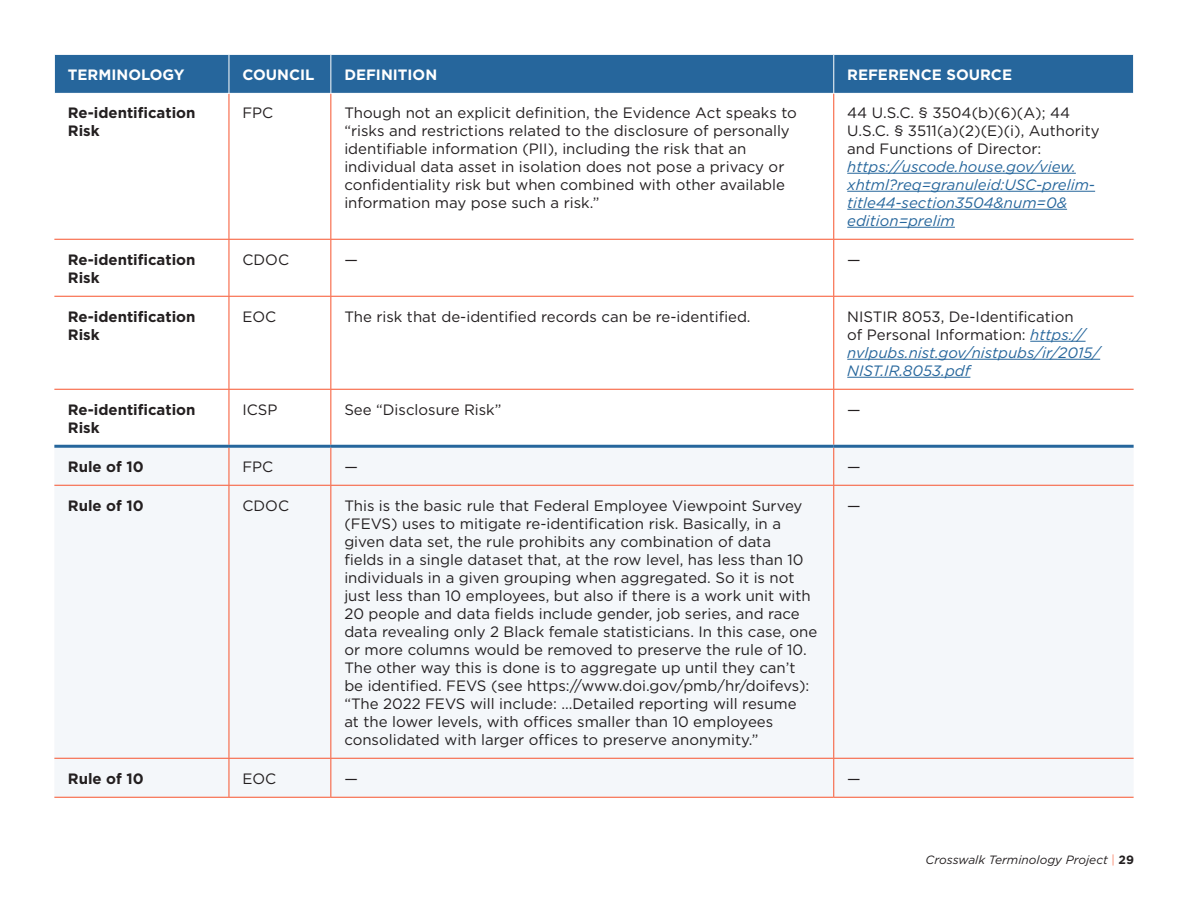
<style>
.page{position:relative;width:1188px;height:918px;background:#fff}
.page>*{position:absolute;margin:0;border:0;box-sizing:border-box;transform-origin:0 0}
.P_-_TR{font:15px/18px "Gotham";color:#231f20}
.P_-_TR-2{font:italic 15px/18px "Gotham";color:#26669c}
.P_-_TD_Left_Column{font:700 15px/18px "Gotham";color:#231f20}
.t1{font:700 15px "Gotham";color:#fff}
.t2{font:italic 12px "Gotham";color:#231f20}
.s1{font-style:normal;color:#231f20}
.s2{font-weight:300;font-style:normal;color:#f7542e}
.s3{font-weight:700;font-style:normal}
</style>
<div class="page">
<div style="left:55px;top:55px;width:1078px;height:38px;background:#26669c"></div>
<svg style="left:54px;top:94px;width:1080px;height:351px"></svg>
<div style="left:54px;top:448px;width:1080px;height:349px;background:#f4f7fa"></div>
<hr style="left:330px;top:55px;width:1px;height:38px;background:#fff">
<hr style="left:833px;top:55px;width:1px;height:38px;background:#fff">
<hr style="left:229px;top:94px;width:1px;height:145px;background:#f7542e">
<hr style="left:330px;top:94px;width:1px;height:145px;background:#f7542e">
<hr style="left:833px;top:94px;width:1px;height:145px;background:#f7542e">
<hr style="left:54px;top:239px;width:175px;height:1px;background:#f7542e">
<hr style="left:229px;top:239px;width:102px;height:1px;background:#f7542e">
<hr style="left:229px;top:240px;width:1px;height:56px;background:#f7542e">
<hr style="left:331px;top:239px;width:503px;height:1px;background:#f7542e">
<hr style="left:330px;top:240px;width:1px;height:56px;background:#f7542e">
<hr style="left:834px;top:239px;width:300px;height:1px;background:#f7542e">
<hr style="left:833px;top:240px;width:1px;height:56px;background:#f7542e">
<hr style="left:54px;top:296px;width:175px;height:1px;background:#f7542e">
<hr style="left:229px;top:296px;width:102px;height:1px;background:#f7542e">
<hr style="left:229px;top:297px;width:1px;height:92px;background:#f7542e">
<hr style="left:331px;top:296px;width:503px;height:1px;background:#f7542e">
<hr style="left:330px;top:297px;width:1px;height:92px;background:#f7542e">
<hr style="left:834px;top:296px;width:300px;height:1px;background:#f7542e">
<hr style="left:833px;top:297px;width:1px;height:92px;background:#f7542e">
<hr style="left:54px;top:389px;width:175px;height:1px;background:#f7542e">
<hr style="left:229px;top:389px;width:102px;height:1px;background:#f7542e">
<hr style="left:229px;top:390px;width:1px;height:55px;background:#f7542e">
<hr style="left:331px;top:389px;width:503px;height:1px;background:#f7542e">
<hr style="left:330px;top:390px;width:1px;height:55px;background:#f7542e">
<hr style="left:834px;top:389px;width:300px;height:1px;background:#f7542e">
<hr style="left:833px;top:390px;width:1px;height:55px;background:#f7542e">
<hr style="left:229px;top:55px;width:1px;height:38px;background:#fff">
<hr style="left:54px;top:445px;width:175px;height:3px;background:#26669c">
<hr style="left:229px;top:448px;width:1px;height:37px;background:#f7542e">
<hr style="left:229px;top:445px;width:102px;height:3px;background:#26669c">
<hr style="left:331px;top:445px;width:503px;height:3px;background:#26669c">
<hr style="left:330px;top:448px;width:1px;height:37px;background:#f7542e">
<hr style="left:833px;top:448px;width:1px;height:37px;background:#f7542e">
<hr style="left:834px;top:445px;width:300px;height:3px;background:#26669c">
<hr style="left:229px;top:485px;width:102px;height:1px;background:#f7542e">
<hr style="left:331px;top:485px;width:503px;height:1px;background:#f7542e">
<hr style="left:330px;top:486px;width:1px;height:272px;background:#f7542e">
<hr style="left:229px;top:758px;width:102px;height:1px;background:#f7542e">
<hr style="left:229px;top:797px;width:102px;height:1px;background:#f7542e">
<hr style="left:331px;top:758px;width:503px;height:1px;background:#f7542e">
<hr style="left:330px;top:759px;width:1px;height:38px;background:#f7542e">
<hr style="left:331px;top:797px;width:503px;height:1px;background:#f7542e">
<hr style="left:229px;top:759px;width:1px;height:38px;background:#f7542e">
<hr style="left:833px;top:486px;width:1px;height:272px;background:#f7542e">
<hr style="left:833px;top:759px;width:1px;height:38px;background:#f7542e">
<hr style="left:834px;top:485px;width:300px;height:1px;background:#f7542e">
<hr style="left:834px;top:758px;width:300px;height:1px;background:#f7542e">
<hr style="left:834px;top:797px;width:300px;height:1px;background:#f7542e">
<hr style="left:54px;top:797px;width:175px;height:1px;background:#f7542e">
<hr style="left:54px;top:485px;width:175px;height:1px;background:#f7542e">
<hr style="left:229px;top:486px;width:1px;height:272px;background:#f7542e">
<hr style="left:54px;top:758px;width:175px;height:1px;background:#f7542e">
<hr style="left:847px;top:173px;width:229px;height:1px;background:#26669c">
<hr style="left:847px;top:191px;width:248px;height:1px;background:#26669c">
<hr style="left:847px;top:209px;width:220px;height:1px;background:#26669c">
<hr style="left:847px;top:227px;width:108px;height:1px;background:#26669c">
<hr style="left:1030px;top:341px;width:56px;height:1px;background:#26669c">
<hr style="left:847px;top:359px;width:253px;height:1px;background:#26669c">
<hr style="left:847px;top:377px;width:123px;height:1px;background:#26669c">
<p class="t1" style="left:68px;top:65px;width:118px">TERMINOLOGY</p>
<p class="t1" style="left:242px;top:65px;width:74px">COUNCIL</p>
<p class="t1" style="left:344px;top:65px;width:94px">DEFINITION</p>
<p class="t1" style="left:847px;top:65px;width:166px">REFERENCE SOURCE</p>
<p class="P_-_TD_Left_Column" style="left:68px;top:103px;width:129px">Re-identification<br>Risk</p>
<p class="P_-_TR" style="left:242px;top:103px;width:32px">FPC</p>
<p class="P_-_TR" style="left:344px;top:103px;width:454px">Though not an explicit definition, the Evidence Act speaks to “risks and restrictions related to the disclosure of personally identifiable information (PII), including the risk that an individual data asset in isolation does not pose a privacy or confidentiality risk but when combined with other available information may pose such a risk.”</p>
<p class="P_-_TR-2" style="left:847px;top:103px;width:254px"><span class="s1">44 U.S.C. § 3504(b)(6)(A); 44<br>U.S.C. § 3511(a)(2)(E)(i), Authority and Functions of Director: </span>https://uscode.house.gov/view. xhtml?req=granuleid:USC-prelim&shy;title44-section3504&amp;num=0&amp; edition=prelim</p>
<p class="P_-_TD_Left_Column" style="left:68px;top:250px;width:129px">Re-identification<br>Risk</p>
<p class="P_-_TR" style="left:242px;top:250px;width:48px">CDOC</p>
<p class="P_-_TR" style="left:344px;top:250px;width:15px">—</p>
<p class="P_-_TR" style="left:847px;top:250px;width:15px">—</p>
<p class="P_-_TD_Left_Column" style="left:68px;top:307px;width:129px">Re-identification<br>Risk</p>
<p class="P_-_TR" style="left:242px;top:307px;width:35px">EOC</p>
<p class="P_-_TR" style="left:344px;top:307px;width:406px">The risk that de-identified records can be re-identified.</p>
<p class="P_-_TR-2" style="left:847px;top:307px;width:254px"><span class="s1">NISTIR 8053, De-Identification<br>of Personal Information:</span> https:// nvlpubs.nist.gov/nistpubs/ir/2015/<br>NIST.IR.8053.pdf</p>
<p class="P_-_TD_Left_Column" style="left:68px;top:400px;width:129px">Re-identification<br>Risk</p>
<p class="P_-_TR" style="left:242px;top:400px;width:37px">ICSP</p>
<p class="P_-_TR" style="left:344px;top:400px;width:159px">See “Disclosure Risk”</p>
<p class="P_-_TR" style="left:847px;top:400px;width:15px">—</p>
<p class="P_-_TD_Left_Column" style="left:68px;top:457px;width:77px">Rule of 10</p>
<p class="P_-_TR" style="left:242px;top:457px;width:32px">FPC</p>
<p class="P_-_TR" style="left:344px;top:457px;width:15px">—</p>
<p class="P_-_TR" style="left:847px;top:457px;width:15px">—</p>
<p class="P_-_TD_Left_Column" style="left:68px;top:496px;width:77px">Rule of 10</p>
<p class="P_-_TR" style="left:242px;top:496px;width:48px">CDOC</p>
<p class="P_-_TR" style="left:344px;top:496px;width:475px">This is the basic rule that Federal Employee Viewpoint Survey (FEVS) uses to mitigate re-identification risk. Basically, in a given data set, the rule prohibits any combination of data<br>fields in a single dataset that, at the row level, has less than 10 individuals in a given grouping when aggregated. So it is not just less than 10 employees, but also if there is a work unit with 20 people and data fields include gender, job series, and race data revealing only 2 Black female statisticians. In this case, one or more columns would be removed to preserve the rule of 10.<br>The other way this is done is to aggregate up until they can’t be identified. FEVS (see https://www.doi.gov/pmb/hr/doifevs): “The 2022 FEVS will include: ... Detailed reporting will resume<br>at the lower levels, with offices smaller than 10 employees consolidated with larger offices to preserve anonymity.”</p>
<p class="P_-_TR" style="left:847px;top:496px;width:15px">—</p>
<p class="P_-_TD_Left_Column" style="left:68px;top:769px;width:77px">Rule of 10</p>
<p class="P_-_TR" style="left:242px;top:769px;width:35px">EOC</p>
<p class="P_-_TR" style="left:344px;top:769px;width:15px">—</p>
<p class="P_-_TR" style="left:847px;top:769px;width:15px">—</p>
<p class="t2" style="left:926px;top:852px;width:210px">Crosswalk Terminology Project <span class="s2">|</span> <span class="s3">29</span></p>
</div>
